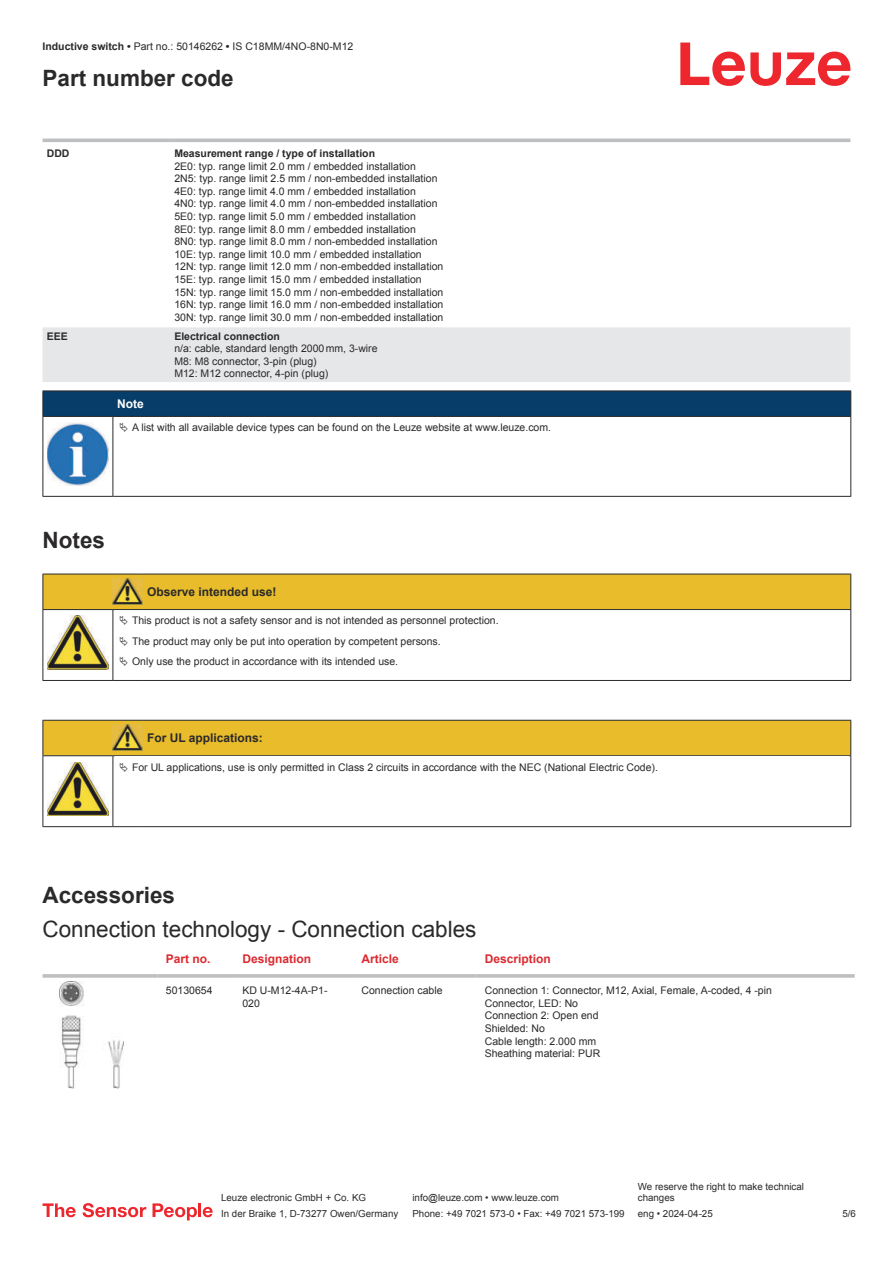
<style>
.page{position:relative;width:893px;height:1263px;background:#fff}
.page>*{position:absolute;margin:0;border:0;box-sizing:border-box;transform-origin:0 0}
.t1{font:22.5px "Arial";color:#2b292a}
.t2{font:700 22.5px "Arial";color:#2b292a}
.t3{font:700 12px "Arial";color:#2b292a}
.t4{font:700 12px "Arial";color:#db2a30}
.t5{font:700 12px "Arial";color:#fff}
.t6{font:10.5px/12.6px "Arial";color:#2b292a}
.t7{font:700 10.5px "Arial";color:#2b292a}
.t8{font:9.75px/11.7px "Arial";color:#2b292a}
.s1{font-weight:700}
</style>
<div class="page">
<svg style="left:680px;top:43px;width:170px;height:43px"></svg>
<svg style="left:43px;top:138px;width:807px;height:1px"></svg>
<div style="left:43px;top:327px;width:807px;height:55px;background:#e6e7e9"></div>
<hr style="left:43px;top:139px;width:127px;height:3px;background:#bdbfc1">
<hr style="left:170px;top:139px;width:680px;height:3px;background:#bdbfc1">
<svg style="left:43px;top:974px;width:114px;height:4px"></svg>
<hr style="left:157px;top:974px;width:77px;height:4px;background:#c6c7c9">
<svg style="left:234px;top:974px;width:119px;height:4px"></svg>
<svg style="left:353px;top:974px;width:123px;height:4px"></svg>
<hr style="left:476px;top:974px;width:379px;height:4px;background:#c6c7c9">
<img style="left:59px;top:982px;width:65px;height:106px">
<svg style="left:43px;top:1203px;width:33px;height:14px"></svg>
<svg style="left:83px;top:1203px;width:63px;height:14px"></svg>
<svg style="left:153px;top:1203px;width:44px;height:17px"></svg>
<hr style="left:198px;top:1203px;width:3px;height:14px;background:#ed272d">
<svg style="left:203px;top:1207px;width:10px;height:10px"></svg>
<svg style="left:44px;top:417px;width:806px;height:79px"></svg>
<hr style="left:43px;top:416px;width:70px;height:1px;background:#2b292a">
<div style="left:43px;top:391px;width:808px;height:25px;background:#063d69"></div>
<hr style="left:113px;top:416px;width:738px;height:1px;background:#2b292a">
<hr style="left:43px;top:417px;width:1px;height:75px;background:#2b292a">
<hr style="left:113px;top:417px;width:1px;height:75px;background:#2b292a">
<hr style="left:850px;top:417px;width:1px;height:75px;background:#2b292a">
<hr style="left:43px;top:496px;width:70px;height:1px;background:#2b292a">
<hr style="left:113px;top:496px;width:738px;height:1px;background:#2b292a">
<img style="left:47px;top:423px;width:61px;height:63px">
<div style="left:115px;top:417px;width:734px;height:21px;background:#fff"></div>
<hr style="left:43px;top:680px;width:70px;height:1px;background:#2b292a">
<hr style="left:113px;top:680px;width:30px;height:1px;background:#2b292a">
<hr style="left:143px;top:680px;width:708px;height:1px;background:#2b292a">
<div style="left:44px;top:721px;width:806px;height:34px;background:#e8bc2a"></div>
<hr style="left:43px;top:720px;width:70px;height:1px;background:#2b292a">
<hr style="left:43px;top:721px;width:1px;height:34px;background:#2b292a">
<hr style="left:43px;top:755px;width:70px;height:1px;background:#2b292a">
<hr style="left:113px;top:720px;width:30px;height:1px;background:#2b292a">
<hr style="left:113px;top:755px;width:30px;height:1px;background:#2b292a">
<hr style="left:143px;top:720px;width:708px;height:1px;background:#2b292a">
<hr style="left:850px;top:721px;width:1px;height:34px;background:#2b292a">
<hr style="left:143px;top:755px;width:708px;height:1px;background:#2b292a">
<hr style="left:43px;top:756px;width:1px;height:66px;background:#2b292a">
<hr style="left:113px;top:756px;width:1px;height:66px;background:#2b292a">
<hr style="left:850px;top:756px;width:1px;height:66px;background:#2b292a">
<hr style="left:43px;top:826px;width:70px;height:1px;background:#2b292a">
<hr style="left:113px;top:826px;width:30px;height:1px;background:#2b292a">
<hr style="left:143px;top:826px;width:708px;height:1px;background:#2b292a">
<img style="left:113px;top:724px;width:30px;height:27px">
<img style="left:47px;top:762px;width:61px;height:54px">
<svg style="left:43px;top:574px;width:808px;height:106px"></svg>
<p class="t6" style="left:43px;top:41px;width:312px"><span class="s1">Inductive switch •</span> Part no.: 50146262 <span class="s1">•</span> IS C18MM/4NO-8N0-M12</p>
<h1 class="t2" style="left:43px;top:69px;width:193px">Part number code</h1>
<p class="t7" style="left:47px;top:149px;width:24px">DDD</p>
<p class="t7" style="left:174px;top:149px;width:202px">Measurement range / type of installation</p>
<p class="t6" style="left:174px;top:161px;width:271px">2E0: typ. range limit 2.0 mm / embedded installation<br>2N5: typ. range limit 2.5 mm / non-embedded installation 4E0: typ. range limit 4.0 mm / embedded installation<br>4N0: typ. range limit 4.0 mm / non-embedded installation 5E0: typ. range limit 5.0 mm / embedded installation<br>8E0: typ. range limit 8.0 mm / embedded installation<br>8N0: typ. range limit 8.0 mm / non-embedded installation 10E: typ. range limit 10.0 mm / embedded installation 12N: typ. range limit 12.0 mm / non-embedded installation 15E: typ. range limit 15.0 mm / embedded installation 15N: typ. range limit 15.0 mm / non-embedded installation 16N: typ. range limit 16.0 mm / non-embedded installation 30N: typ. range limit 30.0 mm / non-embedded installation</p>
<p class="t7" style="left:47px;top:332px;width:23px">EEE</p>
<p class="t7" style="left:174px;top:332px;width:107px">Electrical connection</p>
<p class="t6" style="left:174px;top:343px;width:205px">n/a: cable, standard length 2000 mm, 3-wire<br>M8: M8 connector, 3-pin (plug)<br>M12: M12 connector, 4-pin (plug)</p>
<p class="t5" style="left:117px;top:399px;width:28px">Note</p>
<p class="t6" style="left:132px;top:422px;width:421px">A list with all available device types can be found on the Leuze website at www.leuze.com.</p>
<h1 class="t2" style="left:43px;top:531px;width:64px">Notes</h1>
<p class="t3" style="left:147px;top:587px;width:131px">Observe intended use!</p>
<p class="t6" style="left:132px;top:611px;width:368px;line-height:20.2px">This product is not a safety sensor and is not intended as personnel protection.<br>The product may only be put into operation by competent persons.<br>Only use the product in accordance with its intended use.</p>
<p class="t3" style="left:147px;top:733px;width:117px">For UL applications:</p>
<p class="t6" style="left:132px;top:761px;width:527px">For UL applications, use is only permitted in Class 2 circuits in accordance with the NEC (National Electric Code).</p>
<h1 class="t2" style="left:43px;top:886px;width:134px">Accessories</h1>
<h1 class="t1" style="left:43px;top:921px;width:435px">Connection technology - Connection cables</h1>
<p class="t4" style="left:166px;top:954px;width:46px">Part no.</p>
<p class="t4" style="left:242px;top:954px;width:70px">Designation</p>
<p class="t4" style="left:361px;top:954px;width:39px">Article</p>
<p class="t4" style="left:485px;top:954px;width:68px">Description</p>
<p class="t6" style="left:166px;top:985px;width:48px">50130654</p>
<p class="t6" style="left:242px;top:985px;width:87px">KD U-M12-4A-P1-<br>020</p>
<p class="t6" style="left:361px;top:985px;width:83px">Connection cable</p>
<p class="t6" style="left:485px;top:985px;width:289px">Connection 1: Connector, M12, Axial, Female, A-coded, 4 -pin<br>Connector, LED: No<br>Connection 2: Open end<br>Shielded: No<br>Cable length: 2.000 mm<br>Sheathing material: PUR</p>
<p class="t8" style="left:221px;top:1193px;width:146px">Leuze electronic GmbH + Co. KG</p>
<p class="t8" style="left:412px;top:1193px;width:148px">info@leuze.com • www.leuze.com</p>
<p class="t8" style="left:638px;top:1181px;width:168px">We reserve the right to make technical changes</p>
<p class="t8" style="left:221px;top:1209px;width:179px">In der Braike 1, D-73277 Owen/Germany</p>
<p class="t8" style="left:412px;top:1209px;width:214px">Phone: +49 7021 573-0 • Fax: +49 7021 573-199</p>
<p class="t8" style="left:638px;top:1209px;width:76px">eng • 2024-04-25</p>
<p class="t8" style="left:842px;top:1209px;width:15px">5 /6</p>
</div>
